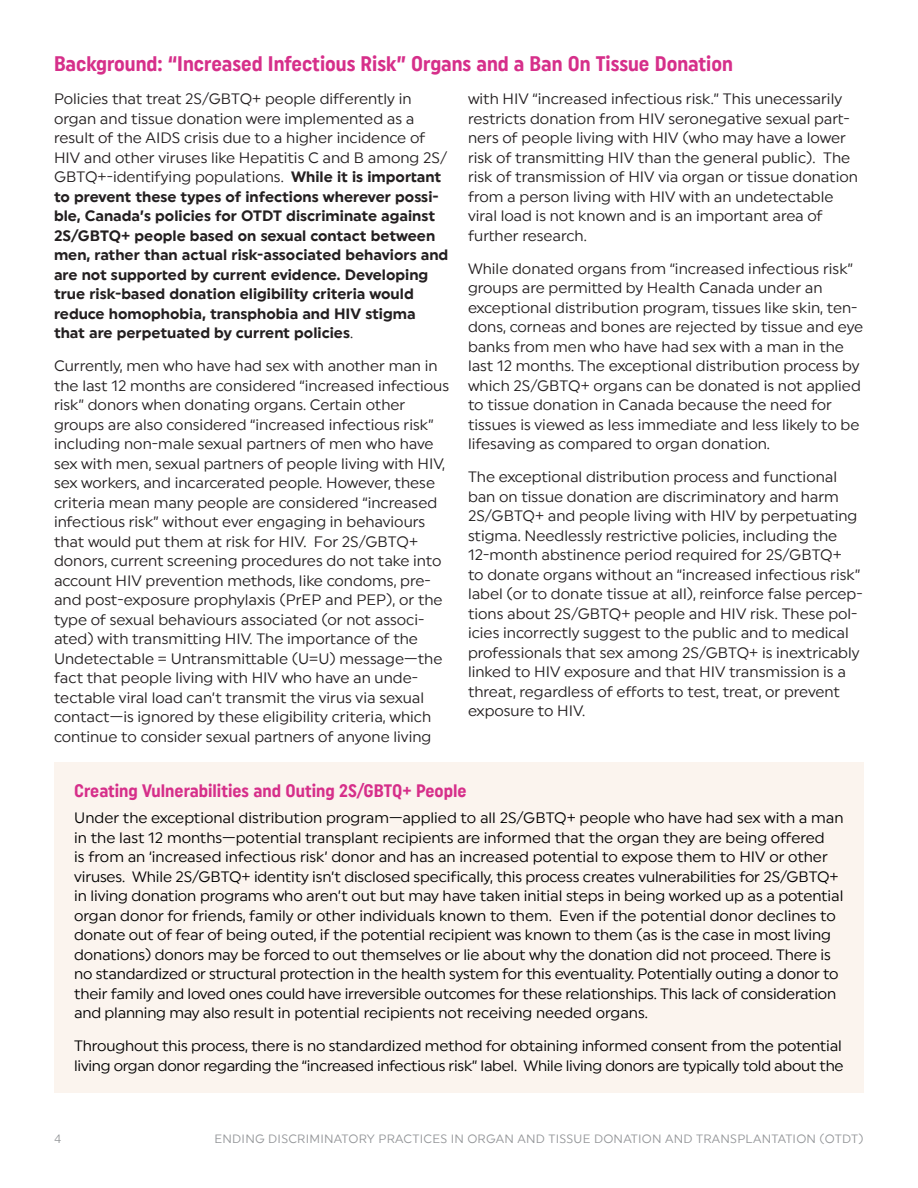
<style>
.page{position:relative;width:918px;height:1188px;background:#fff}
.page>*{position:absolute;margin:0;border:0;box-sizing:border-box;transform-origin:0 0}
.t1{font:21px "Uniform Condensed 4";color:#d62f8a}
.t2{font:18px "Uniform Condensed 4";color:#d62f8a}
.Body{font:15px/19.5px "Uniform Regular 3";color:#231f20}
.Body-2{font:15px/19.5px "Uniform Regular 3";letter-spacing:-.01em;color:#000}
.Body-3{font:15px/19.5px "Uniform Regular 2";color:#231f20}
.t3{font:12px "Uniform Regular 3";letter-spacing:.02em;color:#939598}
.s1{font-family:"Uniform Regular 3"}
</style>
<div class="page">
<div style="left:54px;top:762px;width:810px;height:331px;background:#fbf4ee"></div>
<h1 class="t1" style="left:54px;top:51px;width:680px">Background: “Increased Infectious Risk” Organs and a Ban On Tissue Donation</h1>
<p class="Body-3" style="left:54px;top:89px;width:396px"><span class="s1">Policies that treat 2S/GBTQ+ people differently in organ and tissue donation were implemented as a result of the AIDS crisis due to a higher incidence of HIV and other viruses like Hepatitis C and B among 2S/ GBTQ+-identifying populations.</span> While it is important to prevent these types of infections wherever possi&shy;ble, Canada’s policies for OTDT discriminate against 2S/GBTQ+ people based on sexual contact between men, rather than actual risk-associated behaviors and are not supported by current evidence. Developing true risk-based donation eligibility criteria would reduce homophobia, transphobia and HIV stigma that are perpetuated by current policies<span class="s1">.</span></p>
<p class="Body" style="left:54px;top:356px;width:397px">Currently, men who have had sex with another man in the last 12 months are considered “increased infectious risk” donors when donating organs. Certain other groups are also considered “increased infectious risk” including non-male sexual partners of men who have sex with men, sexual partners of people living with HIV, sex workers, and incarcerated people. However, these criteria mean many people are considered “increased infectious risk” without ever engaging in behaviours that would put them at risk for HIV. For 2S/GBTQ+ donors, current screening procedures do not take into account HIV prevention methods, like condoms, pre&shy;and post-exposure prophylaxis (PrEP and PEP), or the type of sexual behaviours associated (or not associ&shy;ated) with transmitting HIV. The importance of the Undetectable = Untransmittable (U=U) message—the fact that people living with HIV who have an unde&shy;tectable viral load can’t transmit the virus via sexual contact—is ignored by these eligibility criteria, which continue to consider sexual partners of anyone living</p>
<p class="Body" style="left:468px;top:89px;width:391px">with HIV “increased infectious risk.” This unecessarily restricts donation from HIV seronegative sexual part&shy;ners of people living with HIV (who may have a lower risk of transmitting HIV than the general public). The risk of transmission of HIV via organ or tissue donation from a person living with HIV with an undetectable viral load is not known and is an important area of further research.</p>
<p class="Body" style="left:468px;top:258px;width:397px">While donated organs from “increased infectious risk” groups are permitted by Health Canada under an exceptional distribution program, tissues like skin, ten&shy;dons, corneas and bones are rejected by tissue and eye banks from men who have had sex with a man in the last 12 months. The exceptional distribution process by which 2S/GBTQ+ organs can be donated is not applied to tissue donation in Canada because the need for tissues is viewed as less immediate and less likely to be lifesaving as compared to organ donation.</p>
<p class="Body" style="left:468px;top:467px;width:396px">The exceptional distribution process and functional ban on tissue donation are discriminatory and harm 2S/GBTQ+ and people living with HIV by perpetuating stigma. Needlessly restrictive policies, including the 12-month abstinence period required for 2S/GBTQ+<br>to donate organs without an “increased infectious risk” label (or to donate tissue at all), reinforce false percep&shy;tions about 2S/GBTQ+ people and HIV risk. These pol&shy;icies incorrectly suggest to the public and to medical professionals that sex among 2S/GBTQ+ is inextricably linked to HIV exposure and that HIV transmission is a threat, regardless of efforts to test, treat, or prevent exposure to HIV.</p>
<h2 class="t2" style="left:74px;top:780px;width:394px">Creating Vulnerabilities and Outing 2S/GBTQ+ People</h2>
<p class="Body-2" style="left:74px;top:808px;width:771px">Under the exceptional distribution program—applied to all 2S/GBTQ+ people who have had sex with a man in the last 12 months—potential transplant recipients are informed that the organ they are being offered<br>is from an ‘increased infectious risk’ donor and has an increased potential to expose them to HIV or other viruses. While 2S/GBTQ+ identity isn’t disclosed specifically, this process creates vulnerabilities for 2S/GBTQ+ in living donation programs who aren’t out but may have taken initial steps in being worked up as a potential organ donor for friends, family or other individuals known to them. Even if the potential donor declines to donate out of fear of being outed, if the potential recipient was known to them (as is the case in most living donations) donors may be forced to out themselves or lie about why the donation did not proceed. There is no standardized or structural protection in the health system for this eventuality. Potentially outing a donor to their family and loved ones could have irreversible outcomes for these relationships. This lack of consideration and planning may also result in potential recipients not receiving needed organs.</p>
<p class="Body-2" style="left:74px;top:1036px;width:771px">Throughout this process, there is no standardized method for obtaining informed consent from the potential living organ donor regarding the “increased infectious risk” label. While living donors are typically told about the</p>
<p class="t3" style="left:54px;top:1131px;width:9px">4</p>
<p class="t3" style="left:214px;top:1131px;width:651px">ENDING DISCRIMINATORY PRACTICES IN ORGAN AND TISSUE DONATION AND TRANSPLANTATION (OTDT)</p>
</div>
